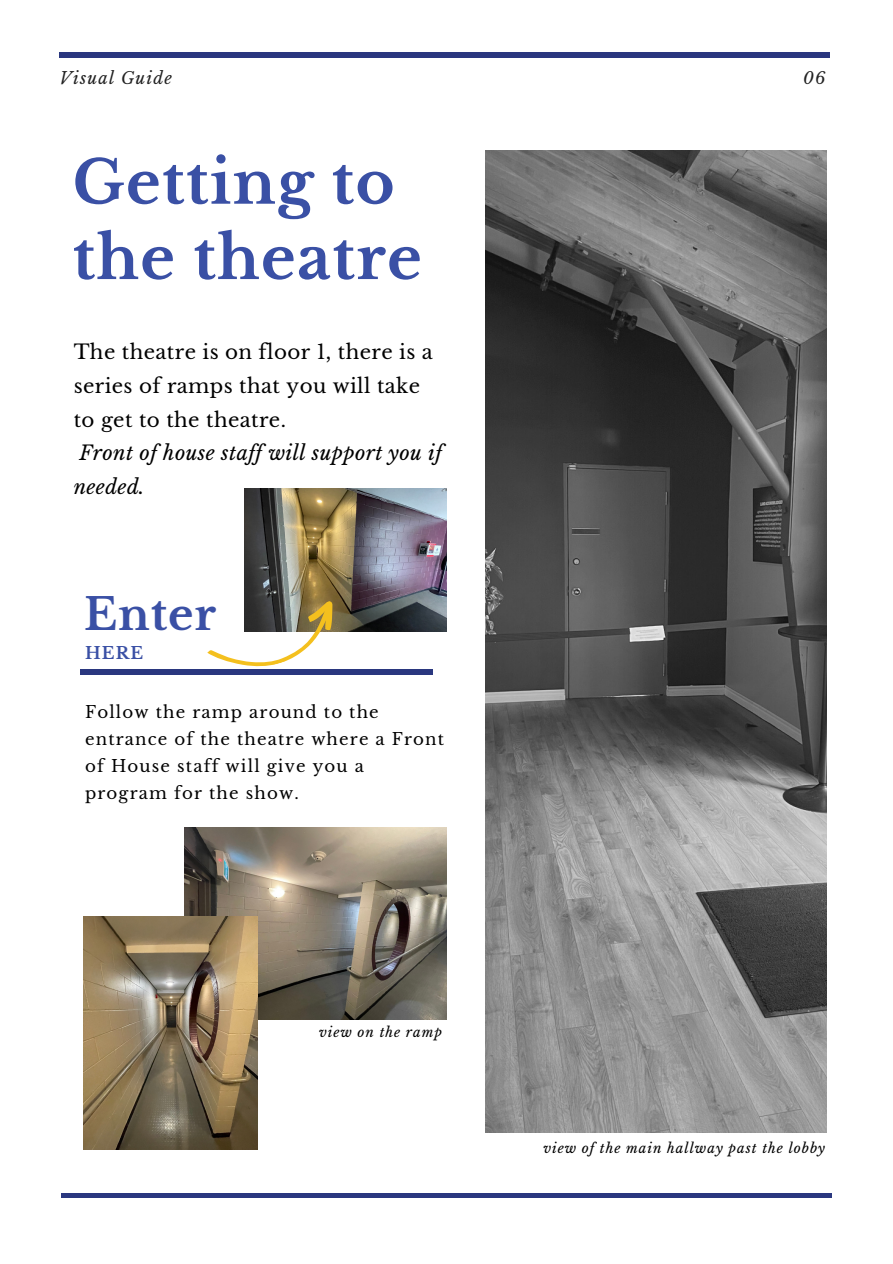
<style>
.page{position:relative;width:893px;height:1264px;background:#fff}
.page>*{position:absolute;margin:0;border:0;box-sizing:border-box;transform-origin:0 0}
.t1{font:700 59.55px/75.3px "Libre Baskerville";letter-spacing:.02em;color:#3a50a5}
.t2{font:700 43.5px "Libre Baskerville";letter-spacing:.02em;color:#3a50a5}
.t3{font:19.8px/33.8px "Libre Baskerville";letter-spacing:.02em;color:#000}
.t4{font:italic 19.8px/33.8px "Libre Baskerville";letter-spacing:.02em;color:#000}
.t5{font:16.65px/27px "Libre Baskerville";letter-spacing:.07em;color:#000}
.t6{font:700 16.65px "Libre Baskerville";color:#3a50a5}
.t7{font:italic 16.5px "Libre Baskerville";letter-spacing:.07em;color:#222}
.t8{font:italic 13.5px "Libre Baskerville";letter-spacing:.07em;color:#000}
</style>
<div class="page">
<hr style="left:60px;top:53px;width:770px;height:4px;background:#2a377f">
<hr style="left:61px;top:1193px;width:770px;height:4px;background:#2a377f">
<img style="left:485px;top:151px;width:341px;height:981px">
<div style="left:81px;top:669px;width:352px;height:5px;background:#2a377f"></div>
<img style="left:244px;top:488px;width:202px;height:143px">
<img style="left:184px;top:827px;width:262px;height:192px">
<svg style="left:203px;top:600px;width:141px;height:75px"></svg>
<img style="left:83px;top:916px;width:174px;height:233px">
<p class="t7" style="left:60px;top:68px;width:114px">Visual Guide</p>
<p class="t7" style="left:803px;top:68px;width:24px">06</p>
<p class="t1" style="left:73px;top:145px;width:351px">Getting to the theatre</p>
<p class="t3" style="left:74px;top:335px;width:360px">The theatre is on floor 1, there is a series of ramps that you will take to get to the theatre.</p>
<p class="t4" style="left:74px;top:436px;width:370px">Front of house staf will support you if needed.</p>
<p class="t2" style="left:84px;top:587px;width:133px">Enter</p>
<p class="t6" style="left:85px;top:642px;width:60px">HERE</p>
<p class="t5" style="left:85px;top:699px;width:360px">Follow the ramp around to the entrance of the theatre where a Front of House staff will give you a program for the show.</p>
<p class="t8" style="left:319px;top:1023px;width:124px">view on the ramp</p>
<p class="t8" style="left:543px;top:1139px;width:283px">view of the main hallway past the lobby</p>
</div>
